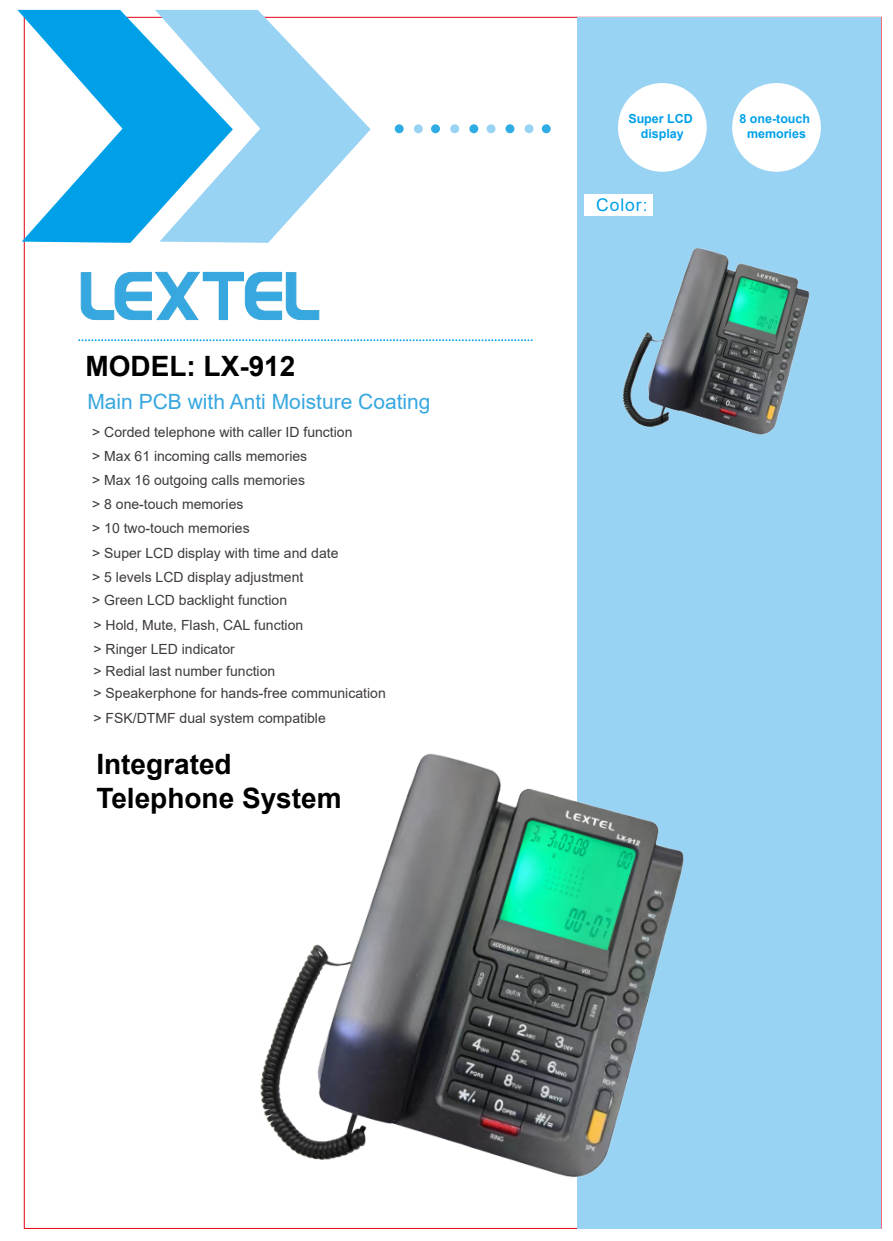
<style>
.page{position:relative;width:893px;height:1241px;background:#fff}
.page>*{position:absolute;margin:0;border:0;box-sizing:border-box;transform-origin:0 0}
.t1{font:700 28px/33.6px "Arial";color:#000}
.t2{font:21px "Arial";color:#37a7e0}
.t3{font:17.5px "Arial";letter-spacing:.055em;color:#00a0e9}
.t4{font:14px/24.1px "Arial";color:#3e3a39}
.t5{font:700 12.5px/15px "Arial";color:#00a0e9;text-align:center}
</style>
<div class="page">
<div style="left:577px;top:17px;width:304px;height:1211px;background:#99d3f4"></div>
<div style="left:219px;top:273px;width:8px;height:46px;background:#37a7e0"></div>
<div style="left:203px;top:272px;width:40px;height:9px;background:#37a7e0"></div>
<svg style="left:81px;top:272px;width:118px;height:48px"></svg>
<svg style="left:245px;top:272px;width:74px;height:48px"></svg>
<svg style="left:78px;top:339px;width:455px;height:2px"></svg>
<svg style="left:17px;top:10px;width:138px;height:233px;fill:#00a0e9"></svg>
<svg style="left:155px;top:10px;width:216px;height:233px;fill:#99d3f4"></svg>
<div style="left:395px;top:124px;width:9px;height:9px;background:#2face4;border-radius:50%"></div>
<div style="left:414px;top:124px;width:9px;height:9px;background:#99d3f4;border-radius:50%"></div>
<div style="left:431px;top:124px;width:9px;height:9px;background:#2face4;border-radius:50%"></div>
<div style="left:450px;top:124px;width:9px;height:9px;background:#99d3f4;border-radius:50%"></div>
<div style="left:469px;top:124px;width:9px;height:9px;background:#2face4;border-radius:50%"></div>
<div style="left:487px;top:124px;width:8px;height:9px;background:#99d3f4;border-radius:50%"></div>
<div style="left:505px;top:124px;width:9px;height:9px;background:#2face4;border-radius:50%"></div>
<div style="left:525px;top:124px;width:9px;height:9px;background:#99d3f4;border-radius:50%"></div>
<div style="left:542px;top:124px;width:9px;height:9px;background:#2face4;border-radius:50%"></div>
<div style="left:584px;top:194px;width:69px;height:22px;background:#fff"></div>
<div style="left:618px;top:83px;width:89px;height:89px;background:#fff;border-radius:50%"></div>
<div style="left:732px;top:83px;width:89px;height:89px;background:#fff;border-radius:50%"></div>
<img style="left:186px;top:753px;width:632px;height:476px">
<img style="left:622px;top:248px;width:188px;height:187px">
<h1 class="t1" style="left:85px;top:350px;width:212px">MODEL: LX-912</h1>
<h2 class="t2" style="left:87px;top:386px;width:345px">Main PCB with Anti Moisture Coating</h2>
<p class="t4" style="left:92px;top:420px;width:262px">&gt; Corded telephone with caller ID function &gt; Max 61 incoming calls memories<br>&gt; Max 16 outgoing calls memories<br>&gt; 8 one-touch memories<br>&gt; 10 two-touch memories<br>&gt; Super LCD display with time and date<br>&gt; 5 levels LCD display adjustment</p>
<p class="t4" style="left:92px;top:588px;width:213px;line-height:24.2px">&gt; Green LCD backlight function<br>&gt; Hold, Mute, Flash, CAL function &gt; Ringer LED indicator</p>
<p class="t4" style="left:94px;top:659px;width:294px;line-height:21.8px">&gt; Redial last number function<br>&gt; Speakerphone for hands-free communication</p>
<p class="t4" style="left:94px;top:705px;width:234px">&gt; FSK/DTMF dual system compatible</p>
<h1 class="t1" style="left:96px;top:747px;width:247px">Integrated<br>Telephone System</h1>
<p class="t5" style="left:628px;top:111px;width:66px">Super LCD display</p>
<p class="t3" style="left:596px;top:193px;width:53px">Color:</p>
<p class="t5" style="left:739px;top:111px;width:72px">8 one-touch memories</p>
</div>
